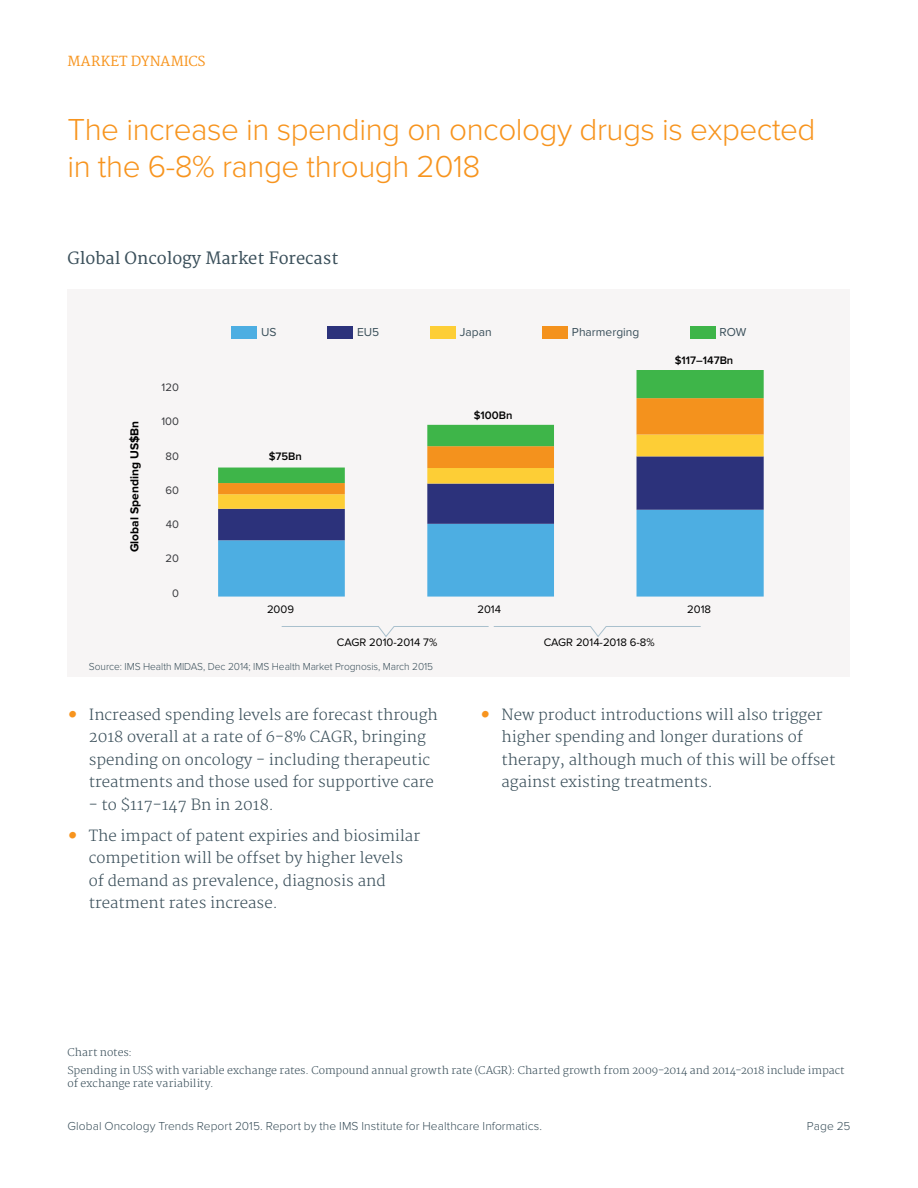
<style>
.page{position:relative;width:918px;height:1188px;background:#fff}
.page>*{position:absolute;margin:0;border:0;box-sizing:border-box;transform-origin:0 0}
.t1{font:300 31.5px/37.5px "Proxima Nova";letter-spacing:-.015em;color:#f7941e}
.t2{font:16.5px "Merriweather";color:#3a4f5a}
.t3{font:300 15px/22.5px "Merriweather";color:#3a4f5a}
.t4{font:13.5px "Merriweather";color:#f7941e}
.t5{font:300 12px "Proxima Nova";letter-spacing:.005em;color:#3a4f5a}
.t6{font:12px "Proxima Nova";color:#3a4f5a}
.t7{font:700 12px "Proxima Nova";color:#000}
.t8{font:11.25px "Proxima Nova";color:#000}
.t9{font:600 11.25px "Proxima Nova";color:#000}
.t10{font:11.25px "Proxima Nova";color:#38393d}
.t11{font:300 10.5px/17.7px "Merriweather";letter-spacing:.005em;color:#3a4f5a}
.t12{font:300 10.5px "Proxima Nova";letter-spacing:-.005em;color:#3a4f5a}
.s1{font-weight:700;font-size:24px;color:#f7941e}
</style>
<div class="page">
<div style="left:68px;top:289px;width:782px;height:388px;background:#f7f5f5"></div>
<div style="left:231px;top:326px;width:26px;height:13px;background:#4daee2"></div>
<div style="left:327px;top:326px;width:26px;height:13px;background:#2c327b"></div>
<div style="left:430px;top:326px;width:26px;height:13px;background:#fdce36"></div>
<div style="left:542px;top:326px;width:26px;height:13px;background:#f4921d"></div>
<div style="left:690px;top:326px;width:26px;height:13px;background:#3eb549"></div>
<svg style="left:281px;top:626px;width:420px;height:11px"></svg>
<svg style="left:218px;top:540px;width:546px;height:57px;fill:#4daee2"></svg>
<svg style="left:218px;top:509px;width:546px;height:31px"></svg>
<svg style="left:218px;top:494px;width:546px;height:15px"></svg>
<svg style="left:218px;top:483px;width:546px;height:11px"></svg>
<svg style="left:218px;top:370px;width:546px;height:113px"></svg>
<p class="t4" style="left:68px;top:53px;width:24px">Market</p>
<p class="t4" style="left:131px;top:53px;width:21px">Dynamics</p>
<h1 class="t1" style="left:68px;top:111px;width:750px">The increase in spending on oncology drugs is expected in the 6-8% range through 2018</h1>
<p class="t2" style="left:68px;top:249px;width:272px">Global Oncology Market Forecast</p>
<p class="t6" style="left:261px;top:325px;width:17px">US</p>
<p class="t6" style="left:357px;top:325px;width:24px">EU5</p>
<p class="t6" style="left:460px;top:325px;width:33px">Japan</p>
<p class="t6" style="left:572px;top:325px;width:69px">Pharmerging</p>
<p class="t6" style="left:720px;top:325px;width:28px">ROW</p>
<p class="t7" style="left:127px;top:552px;width:133px;rotate:-90deg">Global Spending US$Bn</p>
<p class="t10" style="left:162px;top:381px;width:19px">120</p>
<p class="t10" style="left:161px;top:415px;width:19px">100</p>
<p class="t10" style="left:166px;top:449px;width:15px">80</p>
<p class="t10" style="left:165px;top:484px;width:15px">60</p>
<p class="t10" style="left:166px;top:518px;width:15px">40</p>
<p class="t10" style="left:165px;top:552px;width:15px">20</p>
<p class="t10" style="left:172px;top:586px;width:8px">0</p>
<p class="t9" style="left:269px;top:450px;width:35px">$75Bn</p>
<p class="t9" style="left:474px;top:409px;width:40px">$100Bn</p>
<p class="t9" style="left:675px;top:353px;width:60px">$117–147Bn</p>
<p class="t8" style="left:267px;top:603px;width:29px">2009</p>
<p class="t8" style="left:477px;top:603px;width:25px">2014</p>
<p class="t8" style="left:687px;top:603px;width:25px">2018</p>
<p class="t8" style="left:337px;top:636px;width:102px">CAGR 2010-2014 7%</p>
<p class="t8" style="left:544px;top:636px;width:112px">CAGR 2014-2018 6-8%</p>
<p class="t12" style="left:89px;top:661px;width:346px">Source: IMS Health MIDAS, Dec 2014; IMS Health Market Prognosis, March 2015</p>
<p class="t3" style="left:89px;top:704px;width:351px;text-indent:-21px"><span class="s1">•</span> Increased spending levels are forecast through 2018 overall at a rate of 6-8% CAGR, bringing spending on oncology - including therapeutic treatments and those used for supportive care</p>
<p class="t3" style="left:89px;top:794px;width:187px">- to $117-147 Bn in 2018.</p>
<p class="t3" style="left:89px;top:825px;width:333px;text-indent:-21px"><span class="s1">•</span> The impact of patent expiries and biosimilar competition will be offset by higher levels of demand as prevalence, diagnosis and treatment rates increase.</p>
<p class="t3" style="left:502px;top:704px;width:335px;text-indent:-21px"><span class="s1">•</span> New product introductions will also trigger higher spending and longer durations of therapy, although much of this will be offset against existing treatments.</p>
<p class="t11" style="left:68px;top:1044px;width:779px">Chart notes:<br>Spending in US$ with variable exchange rates. Compound annual growth rate (CAGR): Charted growth from 2009-2014 and 2014-2018 include impact</p>
<p class="t11" style="left:68px;top:1075px;width:148px">of exchange rate variability.</p>
<p class="t5" style="left:68px;top:1119px;width:476px">Global Oncology Trends Report 2015. Report by the IMS Institute for Healthcare Informatics.</p>
<p class="t5" style="left:807px;top:1119px;width:45px">Page 25</p>
</div>
